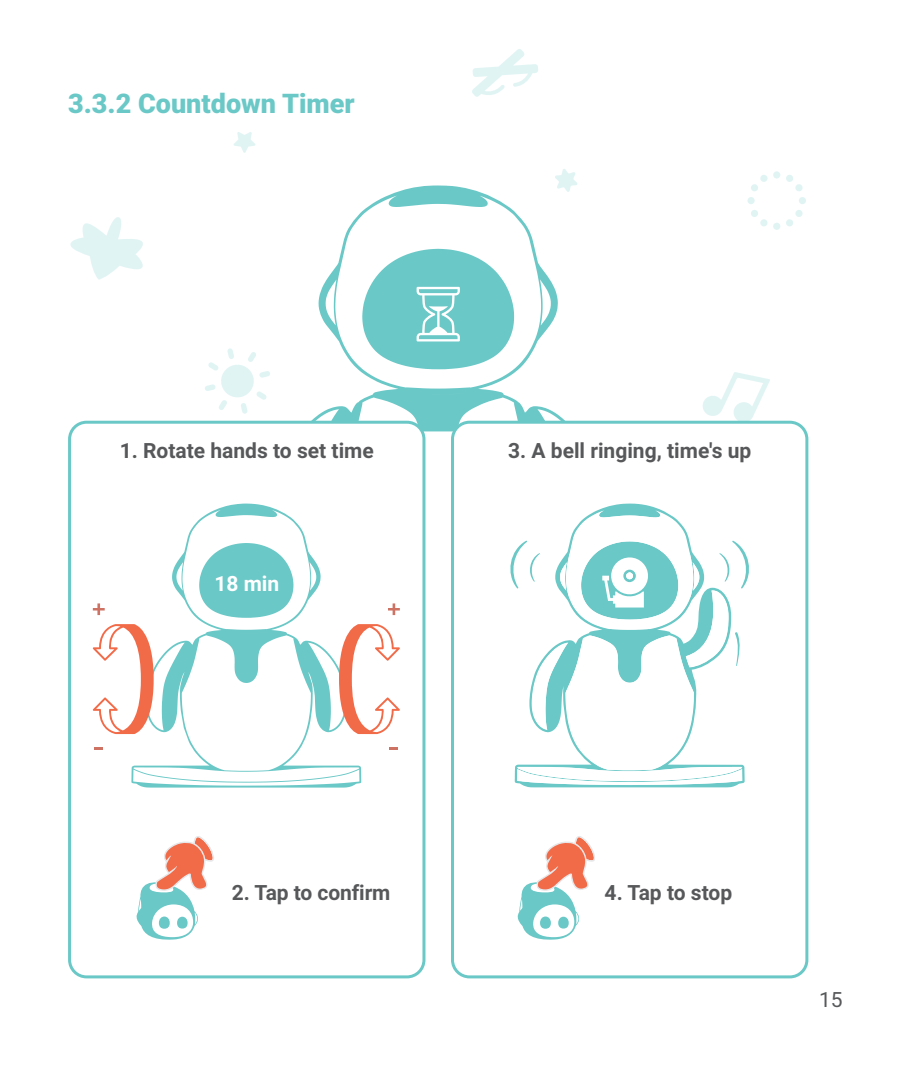
<style>
.page{position:relative;width:902px;height:1072px;background:#fff}
.page>*{position:absolute;margin:0;border:0;box-sizing:border-box;transform-origin:0 0}
._000_-_G{font:900 27px "Roboto";color:#6ac8c7}
._0000_-_G_-_Gray{font:700 21px "Roboto";color:#57585a}
._000_-_W{font:700 21px "Roboto";color:#fff}
.t1{font:21px "Roboto";color:#57585a}
</style>
<div class="page">
<svg style="left:472px;top:49px;width:66px;height:48px"></svg>
<svg style="left:702px;top:372px;width:68px;height:49px"></svg>
<svg style="left:205px;top:348px;width:48px;height:65px"></svg>
<svg style="left:747px;top:171px;width:59px;height:59px"></svg>
<svg style="left:70px;top:217px;width:73px;height:63px"></svg>
<svg style="left:233px;top:132px;width:22px;height:21px"></svg>
<svg style="left:555px;top:169px;width:22px;height:16px"></svg>
<svg style="left:253px;top:185px;width:370px;height:276px"></svg>
<div style="left:70px;top:422px;width:354px;height:554px;background:#fff;border-radius:17px"></div>
<div style="left:68px;top:421px;width:357px;height:557px;border:3px solid #6ac8c7;border-radius:17px"></div>
<div style="left:452px;top:422px;width:354px;height:554px;background:#fff;border-radius:17px"></div>
<div style="left:451px;top:421px;width:357px;height:557px;border:3px solid #6ac8c7;border-radius:17px"></div>
<svg style="left:359px;top:246px;width:157px;height:126px"></svg>
<svg style="left:138px;top:503px;width:216px;height:284px"></svg>
<svg style="left:137px;top:836px;width:77px;height:103px"></svg>
<svg style="left:517px;top:836px;width:78px;height:103px"></svg>
<svg style="left:93px;top:510px;width:307px;height:275px"></svg>
<svg style="left:523px;top:505px;width:214px;height:281px"></svg>
<svg style="left:510px;top:510px;width:239px;height:275px"></svg>
<p class="_000_-_G" style="left:68px;top:85px;width:288px">3.3.2 Countdown Timer</p>
<p class="_0000_-_G_-_Gray" style="left:120px;top:435px;width:255px">1. Rotate hands to set time</p>
<p class="_0000_-_G_-_Gray" style="left:508px;top:435px;width:245px">3. A bell ringing, time's up</p>
<p class="_000_-_W" style="left:214px;top:569px;width:66px">18 min</p>
<p class="_0000_-_G_-_Gray" style="left:232px;top:878px;width:160px">2. Tap to confirm</p>
<p class="_0000_-_G_-_Gray" style="left:604px;top:878px;width:129px">4. Tap to stop</p>
<p class="t1" style="left:819px;top:984px;width:25px">15</p>
</div>
